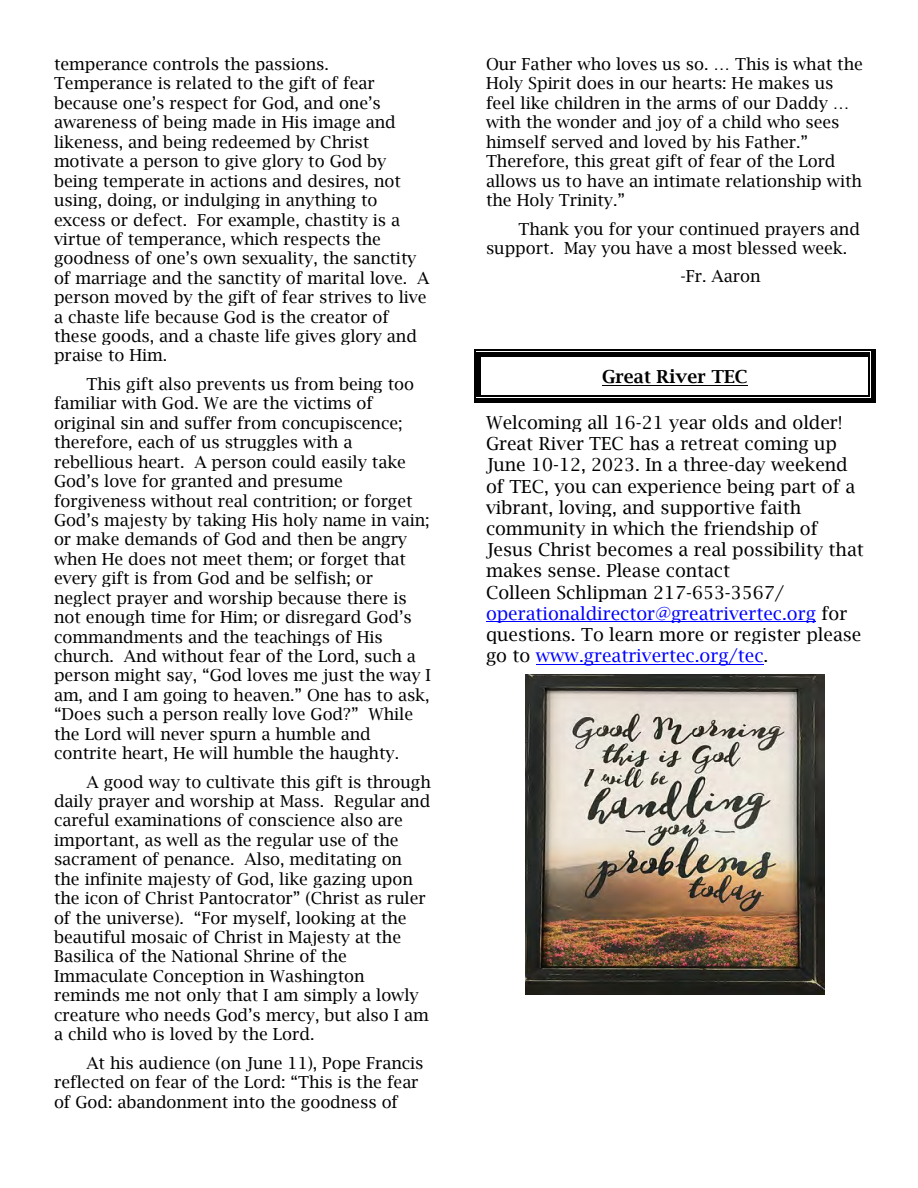
<style>
.page{position:relative;width:918px;height:1188px;background:#fff}
.page>*{position:absolute;margin:0;border:0;box-sizing:border-box;transform-origin:0 0}
.t1{font:18px/21.1px "Lucida Bright";color:#000}
.t2{font:600 18px "Lucida Bright";color:#000}
.t3{font:16.5px/19.5px "Lucida Bright";color:#000}
.s1{color:#00f}
</style>
<div class="page">
<hr style="left:602px;top:385px;width:146px;height:1px;background:#000">
<svg style="left:474px;top:350px;width:7px;height:7px"></svg>
<hr style="left:481px;top:350px;width:388px;height:1px;background:#000">
<div style="left:481px;top:352px;width:388px;height:5px;background:#000"></div>
<svg style="left:869px;top:350px;width:6px;height:7px"></svg>
<hr style="left:477px;top:357px;width:4px;height:39px;background:#000">
<hr style="left:474px;top:357px;width:2px;height:39px;background:#000">
<svg style="left:474px;top:396px;width:7px;height:6px"></svg>
<hr style="left:481px;top:398px;width:388px;height:4px;background:#000">
<hr style="left:481px;top:396px;width:388px;height:1px;background:#000">
<hr style="left:871px;top:357px;width:4px;height:39px;background:#000">
<hr style="left:869px;top:357px;width:1px;height:39px;background:#000">
<svg style="left:869px;top:396px;width:6px;height:6px"></svg>
<hr style="left:486px;top:622px;width:330px;height:1px;background:#00f">
<hr style="left:536px;top:664px;width:228px;height:1px;background:#00f">
<img style="left:526px;top:675px;width:298px;height:319px">
<p class="t3" style="left:54px;top:54px;width:377px">temperance controls the passions.<br>Temperance is related to the gift of fear because one’s respect for God, and one’s awareness of being made in His image and likeness, and being redeemed by Christ motivate a person to give glory to God by being temperate in actions and desires, not using, doing, or indulging in anything to excess or defect. For example, chastity is a virtue of temperance, which respects the goodness of one’s own sexuality, the sanctity of marriage and the sanctity of marital love. A person moved by the gift of fear strives to live a chaste life because God is the creator of these goods, and a chaste life gives glory and praise to Him.</p>
<p class="t3" style="left:54px;top:374px;width:379px;text-indent:32px">This gift also prevents us from being too familiar with God. We are the victims of original sin and suffer from concupiscence; therefore, each of us struggles with a rebellious heart. A person could easily take God’s love for granted and presume forgiveness without real contrition; or forget God’s majesty by taking His holy name in vain; or make demands of God and then be angry when He does not meet them; or forget that every gift is from God and be selfish; or neglect prayer and worship because there is not enough time for Him; or disregard God’s commandments and the teachings of His church. And without fear of the Lord, such a person might say, “God loves me just the way I am, and I am going to heaven.” One has to ask, “Does such a person really love God?” While the Lord will never spurn a humble and contrite heart, He will humble the haughty.</p>
<p class="t3" style="left:54px;top:772px;width:378px;text-indent:32px">A good way to cultivate this gift is through daily prayer and worship at Mass. Regular and careful examinations of conscience also are important, as well as the regular use of the sacrament of penance. Also, meditating on the infinite majesty of God, like gazing upon the icon of Christ Pantocrator” (Christ as ruler of the universe). “For myself, looking at the beautiful mosaic of Christ in Majesty at the Basilica of the National Shrine of the Immaculate Conception in Washington reminds me not only that I am simply a lowly creature who needs God’s mercy, but also I am a child who is loved by the Lord.</p>
<p class="t3" style="left:54px;top:1053px;width:371px;text-indent:32px">At his audience (on June 11), Pope Francis reflected on fear of the Lord: “This is the fear of God: abandonment into the goodness of</p>
<p class="t3" style="left:486px;top:54px;width:378px">Our Father who loves us so. … This is what the Holy Spirit does in our hearts: He makes us feel like children in the arms of our Daddy … with the wonder and joy of a child who sees himself served and loved by his Father.” Therefore, this great gift of fear of the Lord allows us to have an intimate relationship with the Holy Trinity.”</p>
<p class="t3" style="left:486px;top:219px;width:375px;text-indent:32px">Thank you for your continued prayers and support. May you have a most blessed week.</p>
<p class="t3" style="left:680px;top:267px;width:82px">-Fr. Aaron</p>
<p class="t2" style="left:602px;top:366px;width:147px">Great River TEC</p>
<p class="t1" style="left:486px;top:412px;width:379px">Welcoming all 16-21 year olds and older!<br>Great River TEC has a retreat coming up June 10-12, 2023. In a three-day weekend of TEC, you can experience being part of a vibrant, loving, and supportive faith community in which the friendship of Jesus Christ becomes a real possibility that makes sense. Please contact<br>Colleen Schlipman 217-653-3567/ <span class="s1">operationaldirector@greatrivertec.org</span> for questions. To learn more or register please go to <span class="s1">www.greatrivertec.org/tec</span>.</p>
</div>
